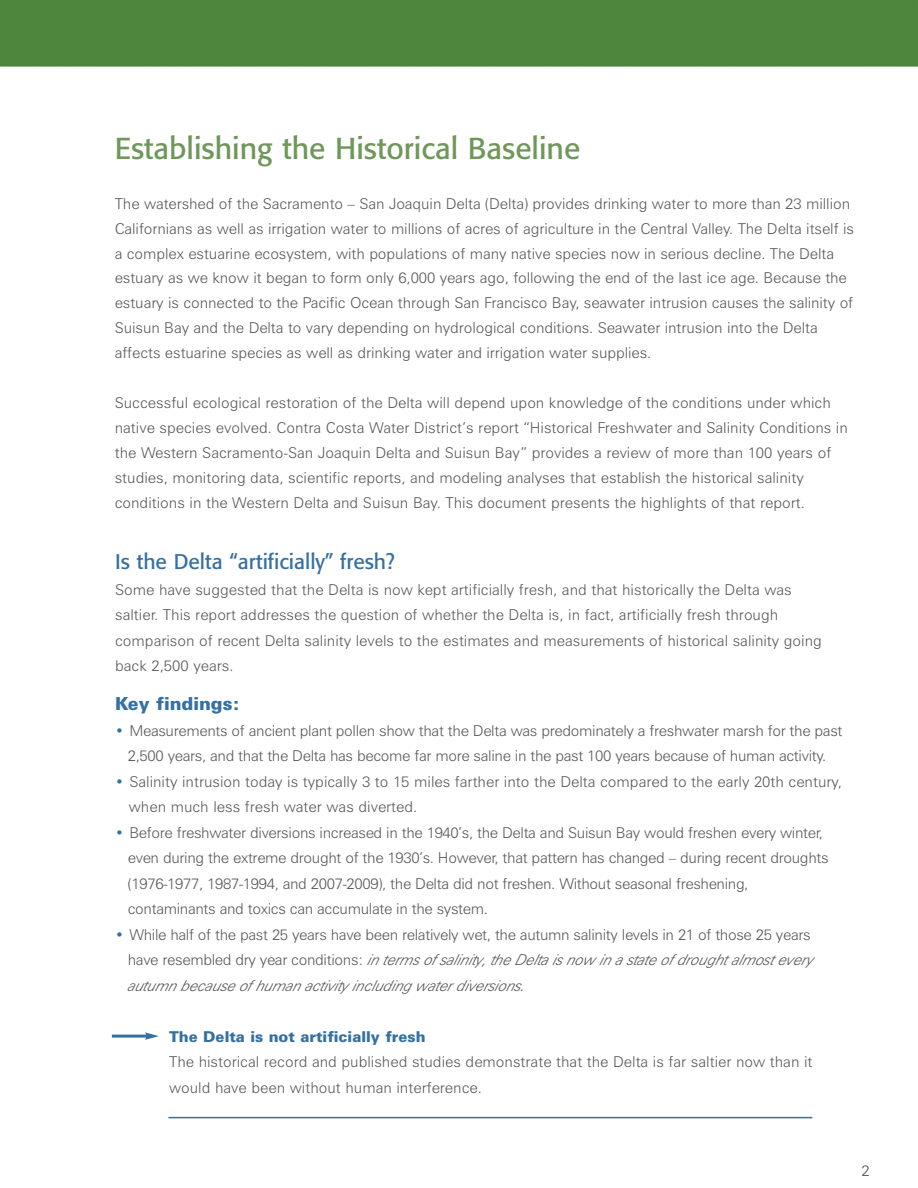
<style>
.page{position:relative;width:918px;height:1188px;background:#fff}
.page>*{position:absolute;margin:0;border:0;box-sizing:border-box;transform-origin:0 0}
.t1{font:30px "Formata";color:#6f9759}
.t2{font:21px "Formata";color:#3570a3}
.t3{font:900 18px "Zurich BT";color:#3570a3}
.t4{font:300 15px/25.5px "Zurich BT";letter-spacing:-.005em;color:#57585a}
.t5{font:900 15px "Zurich BT";color:#3570a3}
.s1{font-weight:900;color:#3570a3}
.s2{font-style:italic}
</style>
<div class="page">
<img style="left:1px;top:0;width:917px;height:1119px">
<hr style="left:112px;top:1035px;width:36px;height:3px;background:#3570a3">
<svg style="left:145px;top:1032px;width:14px;height:8px"></svg>
<hr style="left:168px;top:1117px;width:644px;height:1px;background:#3570a3">
<img style="left:0;top:0;width:1px;height:67px">
<h1 class="t1" style="left:115px;top:135px;width:467px">Establishing the Historical Baseline</h1>
<p class="t4" style="left:115px;top:192px;width:741px;line-height:24.9px">The watershed of the Sacramento – San Joaquin Delta (Delta) provides drinking water to more than 23 million Californians as well as irrigation water to millions of acres of agriculture in the Central Valley. The Delta itself is a complex estuarine ecosystem, with populations of many native species now in serious decline. The Delta estuary as we know it began to form only 6,000 years ago, following the end of the last ice age. Because the estuary is connected to the Pacific Ocean through San Francisco Bay, seawater intrusion causes the salinity of Suisun Bay and the Delta to vary depending on hydrological conditions. Seawater intrusion into the Delta affects estuarine species as well as drinking water and irrigation water supplies.</p>
<p class="t4" style="left:115px;top:392px;width:735px;line-height:24.9px">Successful ecological restoration of the Delta will depend upon knowledge of the conditions under which native species evolved. Contra Costa Water District’s report “Historical Freshwater and Salinity Conditions in the Western Sacramento-San Joaquin Delta and Suisun Bay” provides a review of more than 100 years of studies, monitoring data, scientific reports, and modeling analyses that establish the historical salinity conditions in the Western Delta and Suisun Bay. This document presents the highlights of that report.</p>
<h2 class="t2" style="left:115px;top:552px;width:281px">Is the Delta “artificially” fresh?</h2>
<p class="t4" style="left:115px;top:578px;width:708px">Some have suggested that the Delta is now kept artificially fresh, and that historically the Delta was saltier. This report addresses the question of whether the Delta is, in fact, artificially fresh through comparison of recent Delta salinity levels to the estimates and measurements of historical salinity going back 2,500 years.</p>
<p class="t3" style="left:115px;top:697px;width:126px">Key findings:</p>
<p class="t4" style="left:115px;top:719px;width:729px;text-align:center"><span class="s1">•</span> Measurements of ancient plant pollen show that the Delta was predominately a freshwater marsh for the past<br>2,500 years, and that the Delta has become far more saline in the past 100 years because of human activity.</p>
<p class="t4" style="left:129px;top:770px;width:715px;text-indent:-14px"><span class="s1">•</span> Salinity intrusion today is typically 3 to 15 miles farther into the Delta compared to the early 20th century, when much less fresh water was diverted.</p>
<p class="t4" style="left:128px;top:821px;width:702px;text-indent:-13px"><span class="s1">•</span> Before freshwater diversions increased in the 1940’s, the Delta and Suisun Bay would freshen every winter, even during the extreme drought of the 1930’s. However, that pattern has changed – during recent droughts (1976-1977, 1987-1994, and 2007-2009), the Delta did not freshen. Without seasonal freshening, contaminants and toxics can accumulate in the system.</p>
<p class="t4" style="left:128px;top:923px;width:687px;text-indent:-13px"><span class="s1">•</span> While half of the past 25 years have been relatively wet, the autumn salinity levels in 21 of those 25 years have resembled dry year conditions: <span class="s2">in terms of salinity, the Delta is now in a state of drought almost every autumn because of human activity including water diversions.</span></p>
<p class="t5" style="left:169px;top:1031px;width:258px">The Delta is not artificially fresh</p>
<p class="t4" style="left:169px;top:1050px;width:645px">The historical record and published studies demonstrate that the Delta is far saltier now than it would have been without human interference.</p>
<p class="t4" style="left:862px;top:1159px;width:10px">2</p>
</div>
